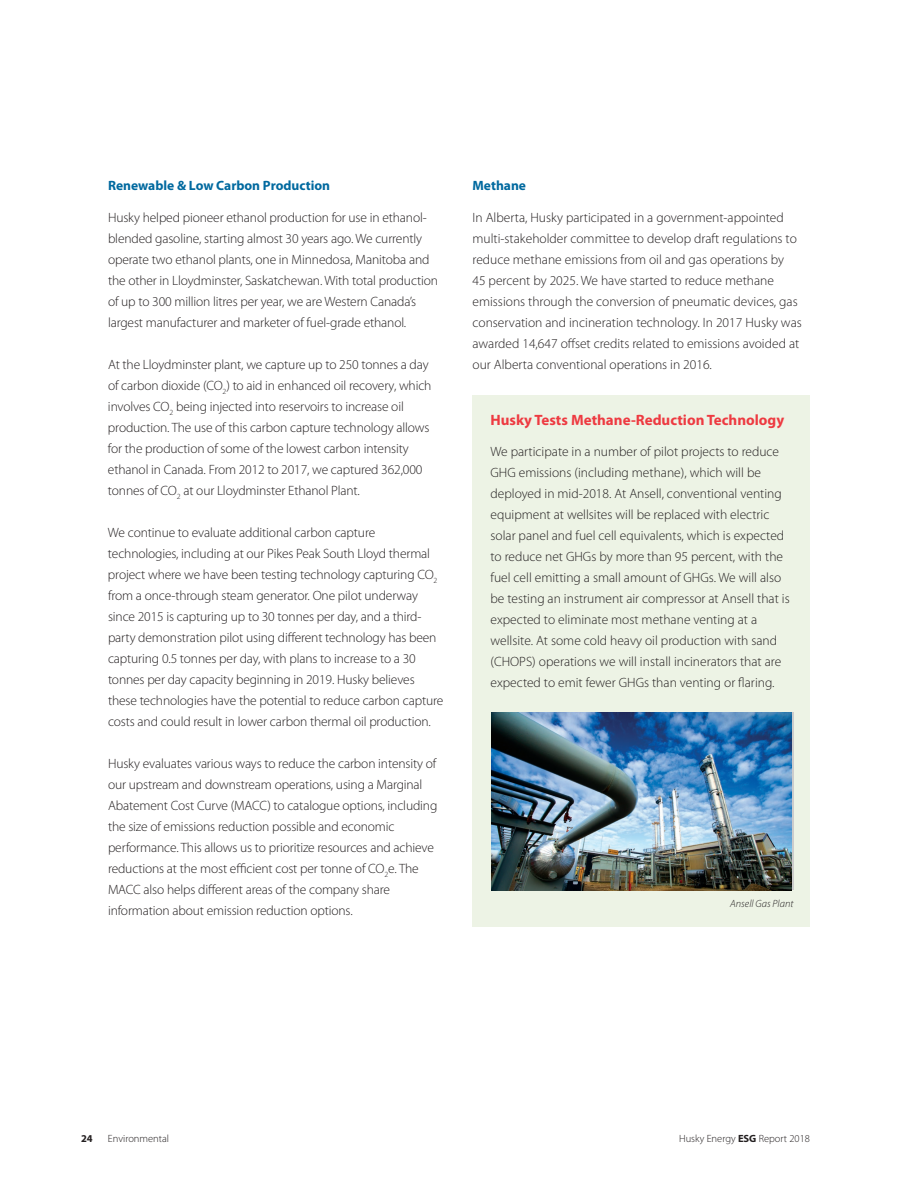
<style>
.page{position:relative;width:918px;height:1188px;background:#fff}
.page>*{position:absolute;margin:0;border:0;box-sizing:border-box;transform-origin:0 0}
.t1{font:700 15px "Myriad Pro";color:#ee3a41}
.t2{font:300 13.5px/21px "Myriad Pro";letter-spacing:-.01em;color:#231f20}
.t3{font:700 13.5px "Myriad Pro";color:#00699f}
.t4{font:300 10.5px "Myriad Pro";color:#231f20}
.t5{font:italic 300 10.5px "Myriad Pro";color:#231f20}
.t6{font:700 10.5px "Myriad Pro";color:#231f20}
.s1{font-weight:700}
</style>
<div class="page">
<div style="left:472px;top:395px;width:338px;height:531px;background:#edf3e5"></div>
<img style="left:492px;top:712px;width:300px;height:178px">
<p class="t3" style="left:108px;top:177px;width:224px">Renewable &amp; Low Carbon Production</p>
<p class="t2" style="left:108px;top:206px;width:332px">Husky helped pioneer ethanol production for use in ethanol&shy;blended gasoline, starting almost 30 years ago. We currently operate two ethanol plants, one in Minnedosa, Manitoba and the other in Lloydminster, Saskatchewan. With total production of up to 300 million litres per year, we are Western Canada’s largest manufacturer and marketer of fuel-grade ethanol.</p>
<p class="t2" style="left:108px;top:354px;width:325px">At the Lloydminster plant, we capture up to 250 tonnes a day of carbon dioxide (CO<sub>2</sub>) to aid in enhanced oil recovery, which involves CO<sub>2</sub> being injected into reservoirs to increase oil production. The use of this carbon capture technology allows for the production of some of the lowest carbon intensity ethanol in Canada. From 2012 to 2017, we captured 362,000 tonnes of CO<sub>2</sub> at our Lloydminster Ethanol Plant.</p>
<p class="t2" style="left:108px;top:521px;width:337px">We continue to evaluate additional carbon capture technologies, including at our Pikes Peak South Lloyd thermal project where we have been testing technology capturing CO<sub>2 </sub>from a once-through steam generator. One pilot underway since 2015 is capturing up to 30 tonnes per day, and a third&shy;party demonstration pilot using different technology has been capturing 0.5 tonnes per day, with plans to increase to a 30 tonnes per day capacity beginning in 2019. Husky believes these technologies have the potential to reduce carbon capture costs and could result in lower carbon thermal oil production.</p>
<p class="t2" style="left:108px;top:753px;width:331px">Husky evaluates various ways to reduce the carbon intensity of our upstream and downstream operations, using a Marginal Abatement Cost Curve (MACC) to catalogue options, including the size of emissions reduction possible and economic performance. This allows us to prioritize resources and achieve reductions at the most efficient cost per tonne of CO<sub>2</sub>e. The MACC also helps different areas of the company share information about emission reduction options.</p>
<p class="t3" style="left:473px;top:177px;width:55px">Methane</p>
<p class="t2" style="left:473px;top:207px;width:331px">In Alberta, Husky participated in a government-appointed multi-stakeholder committee to develop draft regulations to reduce methane emissions from oil and gas operations by<br>45 percent by 2025. We have started to reduce methane emissions through the conversion of pneumatic devices, gas conservation and incineration technology. In 2017 Husky was awarded 14,647 offset credits related to emissions avoided at our Alberta conventional operations in 2016.</p>
<p class="t1" style="left:490px;top:410px;width:295px">Husky Tests Methane-Reduction Technology</p>
<p class="t2" style="left:490px;top:441px;width:301px">We participate in a number of pilot projects to reduce GHG emissions (including methane), which will be deployed in mid-2018. At Ansell, conventional venting equipment at wellsites will be replaced with electric solar panel and fuel cell equivalents, which is expected to reduce net GHGs by more than 95 percent, with the fuel cell emitting a small amount of GHGs. We will also be testing an instrument air compressor at Ansell that is expected to eliminate most methane venting at a wellsite. At some cold heavy oil production with sand (CHOPS) operations we will install incinerators that are expected to emit fewer GHGs than venting or flaring.</p>
<p class="t5" style="left:730px;top:897px;width:65px">Ansell Gas Plant</p>
<p class="t6" style="left:81px;top:1131px;width:13px">24</p>
<p class="t4" style="left:108px;top:1132px;width:63px">Environmental</p>
<p class="t4" style="left:679px;top:1132px;width:132px">Husky Energy <span class="s1">ESG</span> Report 2018</p>
</div>
